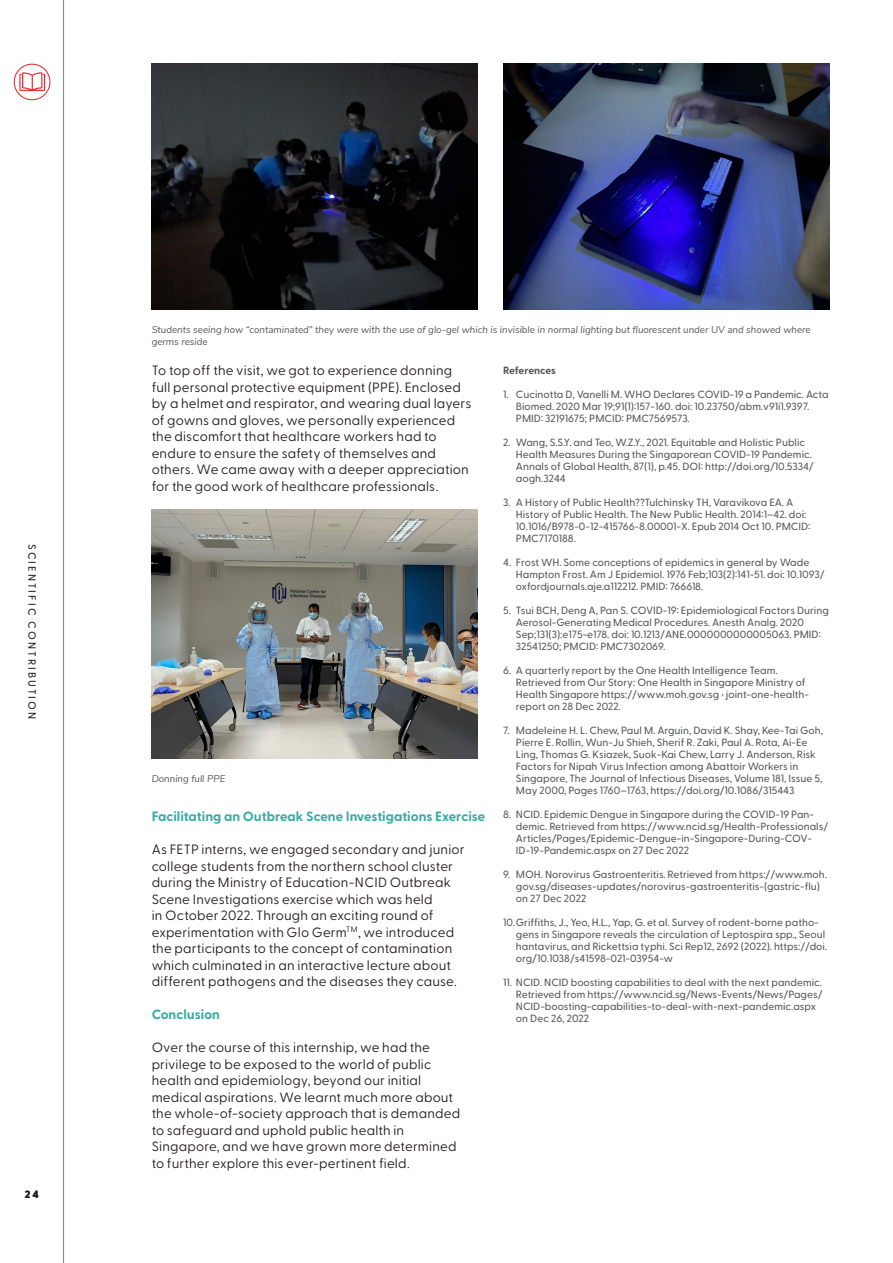
<style>
.page{position:relative;width:893px;height:1263px;background:#fff}
.page>*{position:absolute;margin:0;border:0;box-sizing:border-box;transform-origin:0 0}
.Bodycopy{font:13.5px/16.5px "Greycliff CF";letter-spacing:.01em;color:#231f20}
.Paragraph_title{font:700 13.5px "Greycliff CF";color:#39aca3}
.Page_Folio___Footer{font:500 10.5px/12px "Greycliff CF";color:#57585a}
.Page_Folio___Footer-2{font:500 10.5px "Greycliff CF";letter-spacing:.2em;color:#231f20}
.Page_Folio___Footer-3{font:700 10.5px "Greycliff CF";letter-spacing:-.01em;color:#57585a}
.t1{font:800 10.5px "Greycliff CF";color:#231f20}
.References{font:italic 9.75px/12px "Nunito Sans";color:#57585a}
</style>
<div class="page">
<hr style="left:63px;top:0;width:1px;height:1263px;background:#808285">
<svg style="left:14px;top:64px;width:36px;height:36px"></svg>
<div style="left:14px;top:64px;width:36px;height:36px;border:1px solid #ee1d23;border-radius:50%"></div>
<svg style="left:19px;top:72px;width:26px;height:19px"></svg>
<img style="left:152px;top:509px;width:326px;height:250px">
<img style="left:503px;top:64px;width:326px;height:245px">
<img style="left:152px;top:64px;width:326px;height:245px">
<p class="Page_Folio___Footer-2" style="left:40px;top:544px;width:177px;rotate:90deg">SCIENTIFIC CONTRIBUTION</p>
<p class="t1" style="left:25px;top:1186px;width:16px">24</p>
<p class="References" style="left:152px;top:323px;width:660px">Students seeing how “contaminated” they were with the use of glo-gel which is invisible in normal lighting but fluorescent under UV and showed where germs reside</p>
<p class="Bodycopy" style="left:152px;top:361px;width:321px">To top off the visit, we got to experience donning full personal protective equipment (PPE). Enclosed by a helmet and respirator, and wearing dual layers of gowns and gloves, we personally experienced the discomfort that healthcare workers had to endure to ensure the safety of themselves and others. We came away with a deeper appreciation for the good work of healthcare professionals.</p>
<p class="References" style="left:152px;top:772px;width:75px">Donning full PPE</p>
<p class="Paragraph_title" style="left:152px;top:806px;width:335px">Facilitating an Outbreak Scene Investigations Exercise</p>
<p class="Bodycopy" style="left:152px;top:840px;width:314px">As FETP interns, we engaged secondary and junior college students from the northern school cluster during the Ministry of Education-NCID Outbreak Scene Investigations exercise which was held<br>in October 2022. Through an exciting round of experimentation with Glo Germ<sup>TM</sup>, we introduced the participants to the concept of contamination which culminated in an interactive lecture about different pathogens and the diseases they cause.</p>
<p class="Paragraph_title" style="left:152px;top:1004px;width:70px">Conclusion</p>
<p class="Bodycopy" style="left:152px;top:1038px;width:310px">Over the course of this internship, we had the privilege to be exposed to the world of public health and epidemiology, beyond our initial medical aspirations. We learnt much more about the whole-of-society approach that is demanded to safeguard and uphold public health in Singapore, and we have grown more determined to further explore this ever-pertinent field.</p>
<p class="Page_Folio___Footer-3" style="left:503px;top:362px;width:54px">References</p>
<p class="Page_Folio___Footer" style="left:516px;top:388px;width:314px;text-indent:-13px">1. Cucinotta D, Vanelli M. WHO Declares COVID-19 a Pandemic. Acta<br>Biomed. 2020 Mar 19;91(1):157-160. doi: 10.23750/abm.v91i1.9397.<br>PMID: 32191675; PMCID: PMC7569573.</p>
<p class="Page_Folio___Footer" style="left:516px;top:436px;width:299px;text-indent:-13px">2. Wang, S.S.Y. and Teo, W.Z.Y., 2021. Equitable and Holistic Public Health Measures During the Singaporean COVID-19 Pandemic.<br>Annals of Global Health, 87(1), p.45. DOI: http://doi.org/10.5334/ aogh.3244</p>
<p class="Page_Folio___Footer" style="left:516px;top:496px;width:296px;text-indent:-13px">3. A History of Public Health??Tulchinsky TH, Varavikova EA. A History of Public Health. The New Public Health. 2014:1–42. doi:<br>10.1016/B978-0-12-415766-8.00001-X. Epub 2014 Oct 10. PMCID:<br>PMC7170188.</p>
<p class="Page_Folio___Footer" style="left:516px;top:556px;width:310px;text-indent:-13px">4. Frost WH. Some conceptions of epidemics in general by Wade<br>Hampton Frost. Am J Epidemiol. 1976 Feb;103(2):141-51. doi: 10.1093/ oxfordjournals.aje.a112212. PMID: 766618.</p>
<p class="Page_Folio___Footer" style="left:516px;top:604px;width:314px;text-indent:-13px">5. Tsui BCH, Deng A, Pan S. COVID-19: Epidemiological Factors During Aerosol-Generating Medical Procedures. Anesth Analg. 2020<br>Sep;131(3):e175-e178. doi: 10.1213/ANE.0000000000005063. PMID:<br>32541250; PMCID: PMC7302069.</p>
<p class="Page_Folio___Footer" style="left:516px;top:664px;width:295px;text-indent:-13px">6. A quarterly report by the One Health Intelligence Team.<br>Retrieved from Our Story: One Health in Singapore Ministry of Health Singapore https://www.moh.gov.sg › joint-one-health&shy;report on 28 Dec 2022.</p>
<p class="Page_Folio___Footer" style="left:516px;top:724px;width:309px;text-indent:-13px">7. Madeleine H. L. Chew, Paul M. Arguin, David K. Shay, Kee-Tai Goh, Pierre E. Rollin, Wun-Ju Shieh, Sherif R. Zaki, Paul A. Rota, Ai-Ee Ling, Thomas G. Ksiazek, Suok-Kai Chew, Larry J. Anderson, Risk Factors for Nipah Virus Infection among Abattoir Workers in Singapore, The Journal of Infectious Diseases, Volume 181, Issue 5, May 2000, Pages 1760–1763, https://doi.org/10.1086/315443</p>
<p class="Page_Folio___Footer" style="left:516px;top:808px;width:314px;text-indent:-13px">8. NCID. Epidemic Dengue in Singapore during the COVID-19 Pan&shy;demic. Retrieved from https://www.ncid.sg/Health-Professionals/ Articles/Pages/Epidemic-Dengue-in-Singapore-During-COV-ID-19-Pandemic.aspx on 27 Dec 2022</p>
<p class="Page_Folio___Footer" style="left:516px;top:868px;width:313px;text-indent:-13px">9. MOH. Norovirus Gastroenteritis. Retrieved from https://www.moh. gov.sg/diseases-updates/norovirus-gastroenteritis-(gastric-flu) on 27 Dec 2022</p>
<p class="Page_Folio___Footer" style="left:516px;top:916px;width:313px;text-indent:-13px">10.Griffiths, J., Yeo, H.L., Yap, G. et al. Survey of rodent-borne patho&shy;gens in Singapore reveals the circulation of Leptospira spp., Seoul hantavirus, and Rickettsia typhi. Sci Rep12, 2692 (2022). https://doi. org/10.1038/s41598-021-03954-w</p>
<p class="Page_Folio___Footer" style="left:516px;top:976px;width:308px;text-indent:-13px">11. NCID. NCID boosting capabilities to deal with the next pandemic.<br>Retrieved from https://www.ncid.sg/News-Events/News/Pages/ NCID-boosting-capabilities-to-deal-with-next-pandemic.aspx on Dec 26, 2022</p>
</div>
